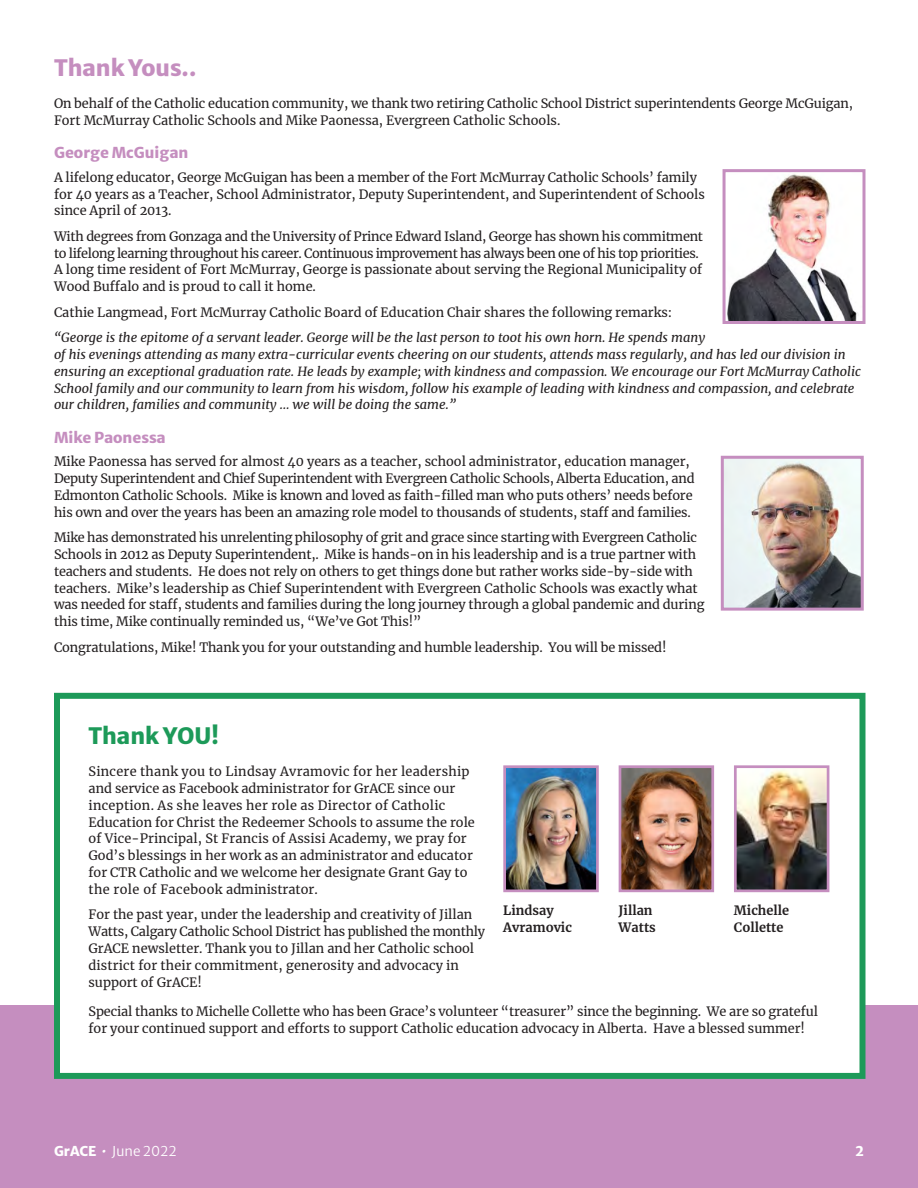
<style>
.page{position:relative;width:918px;height:1188px;background:#fff}
.page>*{position:absolute;margin:0;border:0;box-sizing:border-box;transform-origin:0 0}
.Headings{font:800 22.5px "Merriweather Sans";color:#c58ebf}
.Headings-2{font:800 22.5px "Merriweather Sans";color:#1d9a59}
.Titles{font:800 15px "Merriweather Sans";color:#c58ebf}
.Titles-2{font:300 13.5px "Merriweather Sans";color:#fff}
.Titles-3{font:800 13.5px "Merriweather Sans";color:#fff}
.Single_Column_Paragr{font:12.75px/16.8px "Merriweather";letter-spacing:-.01em;color:#231f20}
.Single_Column_Paragr-2{font:italic 12.75px/16.8px "Merriweather";color:#231f20}
.Single_Column_Paragr-3{font:700 12.75px/16.8px "Merriweather";color:#231f20}
.s1{font-weight:800}
.s2{font-weight:700;font-style:italic}
</style>
<div class="page">
<div style="left:0;top:1005px;width:918px;height:183px;background:#c58ebf"></div>
<div style="left:54px;top:693px;width:812px;height:386px;background:#fff;border:6px solid #1d9a59"></div>
<img style="left:727px;top:174px;width:131px;height:146px">
<div style="left:723px;top:169px;width:143px;height:155px;border:3px solid #c58ebf"></div>
<img style="left:725px;top:460px;width:135px;height:147px">
<div style="left:721px;top:456px;width:143px;height:155px;border:3px solid #c58ebf"></div>
<img style="left:507px;top:769px;width:88px;height:119px">
<div style="left:503px;top:765px;width:96px;height:127px;border:3px solid #c58ebf"></div>
<img style="left:623px;top:769px;width:87px;height:119px">
<div style="left:619px;top:765px;width:95px;height:127px;border:3px solid #c58ebf"></div>
<img style="left:738px;top:769px;width:87px;height:119px">
<div style="left:734px;top:765px;width:95px;height:127px;border:3px solid #c58ebf"></div>
<p class="Headings" style="left:54px;top:48px;width:144px">Thank Yous..</p>
<p class="Single_Column_Paragr" style="left:54px;top:95px;width:801px">On behalf of the Catholic education community, we thank two retiring Catholic School District superintendents George McGuigan,<br>Fort McMurray Catholic Schools and Mike Paonessa, Evergreen Catholic Schools.</p>
<p class="Titles" style="left:54px;top:140px;width:136px">George McGuigan</p>
<p class="Single_Column_Paragr" style="left:54px;top:168px;width:652px">A lifelong educator, George McGuigan has been a member of the Fort McMurray Catholic Schools’ family for 40 years as a Teacher, School Administrator, Deputy Superintendent, and Superintendent of Schools since April of 2013.</p>
<p class="Single_Column_Paragr" style="left:54px;top:227px;width:651px">With degrees from Gonzaga and the University of Prince Edward Island, George has shown his commitment to lifelong learning throughout his career. Continuous improvement has always been one of his top priorities.<br>A long time resident of Fort McMurray, George is passionate about serving the Regional Municipality of Wood Buffalo and is proud to call it home.</p>
<p class="Single_Column_Paragr" style="left:54px;top:303px;width:620px">Cathie Langmead, Fort McMurray Catholic Board of Education Chair shares the following remarks:</p>
<p class="Single_Column_Paragr-2" style="left:54px;top:329px;width:808px">“George is the epitome of a servant leader. George will be the last person to toot his own horn. He spends many<br>of his evenings attending as many extra-curricular events cheering on our students, attends mass regularly, and has led our division in ensuring an exceptional graduation rate. He leads by example; with kindness and compassion. We encourage our Fort McMurray Catholic School family and our community to learn from his wisdom, follow his example of leading with kindness and compassion, and celebrate our children, families and community … we will be doing the same.”</p>
<p class="Titles" style="left:54px;top:424px;width:113px">Mike Paonessa</p>
<p class="Single_Column_Paragr" style="left:54px;top:453px;width:642px">Mike Paonessa has served for almost 40 years as a teacher, school administrator, education manager, Deputy Superintendent and Chief Superintendent with Evergreen Catholic Schools, Alberta Education, and Edmonton Catholic Schools. Mike is known and loved as faith-filled man who puts others’ needs before his own and over the years has been an amazing role model to thousands of students, staff and families.</p>
<p class="Single_Column_Paragr" style="left:54px;top:529px;width:652px">Mike has demonstrated his unrelenting philosophy of grit and grace since starting with Evergreen Catholic Schools in 2012 as Deputy Superintendent,. Mike is hands-on in his leadership and is a true partner with teachers and students. He does not rely on others to get things done but rather works side-by-side with teachers. Mike’s leadership as Chief Superintendent with Evergreen Catholic Schools was exactly what was needed for staff, students and families during the long journey through a global pandemic and during this time, Mike continually reminded us, “We’ve Got This!”</p>
<p class="Single_Column_Paragr" style="left:54px;top:638px;width:614px">Congratulations, Mike! Thank you for your outstanding and humble leadership. You will be missed!</p>
<p class="Headings-2" style="left:89px;top:716px;width:132px">Thank YOU!</p>
<p class="Single_Column_Paragr" style="left:89px;top:763px;width:388px">Sincere thank you to Lindsay Avramovic for her leadership and service as Facebook administrator for GrACE since our inception. As she leaves her role as Director of Catholic Education for Christ the Redeemer Schools to assume the role of Vice-Principal, St Francis of Assisi Academy, we pray for God’s blessings in her work as an administrator and educator for CTR Catholic and we welcome her designate Grant Gay to the role of Facebook administrator.</p>
<p class="Single_Column_Paragr" style="left:89px;top:906px;width:398px">For the past year, under the leadership and creativity of Jillan Watts, Calgary Catholic School District has published the monthly GrACE newsletter. Thank you to Jillan and her Catholic school district for their commitment, generosity and advocacy in support of GrACE!</p>
<p class="Single_Column_Paragr" style="left:89px;top:1003px;width:731px">Special thanks to Michelle Collette who has been Grace’s volunteer “treasurer” since the beginning. We are so grateful for your continued support and efforts to support Catholic education advocacy in Alberta. Have a blessed summer!</p>
<p class="Single_Column_Paragr-3" style="left:503px;top:902px;width:70px">Lindsay<br>Avramovic</p>
<p class="Single_Column_Paragr-3" style="left:619px;top:902px;width:39px">Jillan<br>Watts</p>
<p class="Single_Column_Paragr-3" style="left:734px;top:902px;width:57px">Michelle<br>Collette</p>
<p class="Titles-2" style="left:54px;top:1140px;width:124px"><span class="s1">GrACE</span> <span class="s2">•</span> June 2022</p>
<p class="Titles-3" style="left:856px;top:1140px;width:10px">2</p>
</div>
